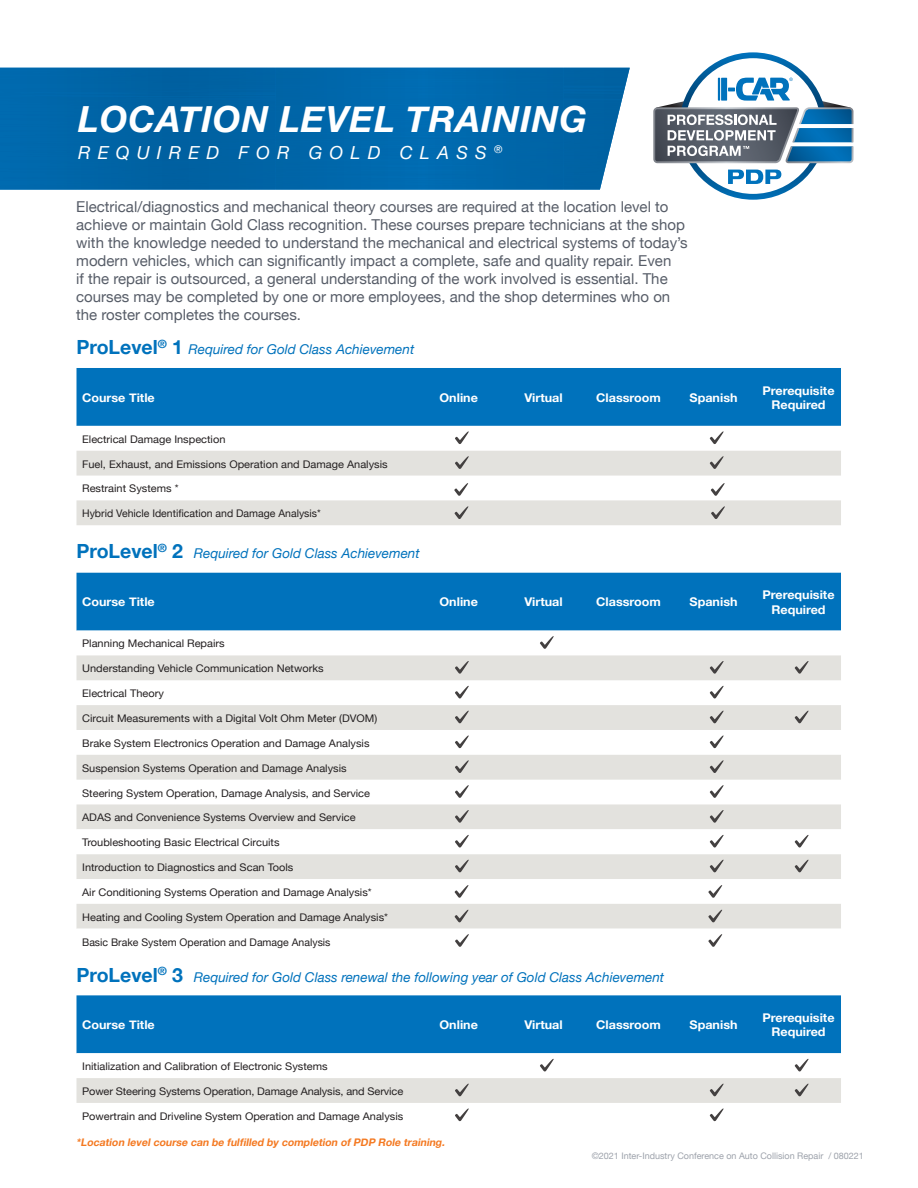
<style>
.page{position:relative;width:918px;height:1188px;background:#fff}
.page>*{position:absolute;margin:0;border:0;box-sizing:border-box;transform-origin:0 0}
.t1{font:italic 700 36px "Helvetica Neue";letter-spacing:.025em;color:#fff}
.t2{font:italic 18px "Helvetica Neue";letter-spacing:.4em;color:#fff}
.t3{font:15px/18px "Helvetica Neue";color:#575d68}
.t4{font:italic 13.5px "Helvetica Neue";color:#0072bc}
.t5{font:700 12px "Helvetica Neue";color:#fff;scale:1.05 1}
.t6{font:10.5px "Helvetica Neue";color:#231f20;scale:1.05 1}
.t7{font:10.5px "Helvetica Neue";color:#231f20}
.t8{font:italic 700 10.5px "Helvetica Neue";color:#f47921}
.t9{font:9px "Helvetica Neue";color:#9da2ab}
.s1{font-weight:700;font-style:normal;font-size:19.5px}
</style>
<div class="page">
<svg style="left:653px;top:52px;width:200px;height:148px"></svg>
<div style="left:76px;top:368px;width:765px;height:58px;background:#0072bc"></div>
<svg style="left:76px;top:451px;width:765px;height:74px;fill:#e3e2de"></svg>
<svg style="left:455px;top:431px;width:14px;height:13px"></svg>
<svg style="left:710px;top:431px;width:14px;height:13px"></svg>
<svg style="left:455px;top:456px;width:14px;height:13px"></svg>
<svg style="left:710px;top:456px;width:14px;height:13px"></svg>
<div style="left:76px;top:573px;width:765px;height:58px;background:#0072bc"></div>
<svg style="left:76px;top:655px;width:765px;height:174px;fill:#e3e2de"></svg>
<svg style="left:76px;top:834px;width:765px;height:101px"></svg>
<svg style="left:540px;top:636px;width:14px;height:13px"></svg>
<svg style="left:455px;top:661px;width:14px;height:13px"></svg>
<svg style="left:710px;top:661px;width:14px;height:13px"></svg>
<svg style="left:795px;top:661px;width:14px;height:13px"></svg>
<svg style="left:455px;top:686px;width:14px;height:13px"></svg>
<svg style="left:710px;top:686px;width:14px;height:13px"></svg>
<svg style="left:455px;top:711px;width:14px;height:12px"></svg>
<svg style="left:710px;top:711px;width:14px;height:12px"></svg>
<svg style="left:795px;top:711px;width:14px;height:12px"></svg>
<svg style="left:455px;top:735px;width:14px;height:13px"></svg>
<svg style="left:710px;top:735px;width:14px;height:13px"></svg>
<svg style="left:455px;top:760px;width:14px;height:13px"></svg>
<svg style="left:710px;top:760px;width:14px;height:13px"></svg>
<svg style="left:455px;top:785px;width:14px;height:13px"></svg>
<svg style="left:710px;top:785px;width:14px;height:13px"></svg>
<svg style="left:455px;top:810px;width:14px;height:13px"></svg>
<svg style="left:710px;top:810px;width:14px;height:13px"></svg>
<svg style="left:455px;top:835px;width:14px;height:13px"></svg>
<svg style="left:710px;top:835px;width:14px;height:13px"></svg>
<svg style="left:795px;top:835px;width:14px;height:13px"></svg>
<svg style="left:455px;top:860px;width:14px;height:12px"></svg>
<svg style="left:710px;top:860px;width:14px;height:12px"></svg>
<svg style="left:795px;top:860px;width:14px;height:12px"></svg>
<div style="left:76px;top:995px;width:765px;height:58px;background:#0072bc"></div>
<svg style="left:76px;top:1053px;width:765px;height:69px"></svg>
<svg style="left:0;top:112px;width:619px;height:78px;background:#0468a9"></svg>
<svg style="left:0;top:68px;width:630px;height:44px;background:#0166a8"></svg>
<svg style="left:454px;top:483px;width:14px;height:13px"></svg>
<svg style="left:711px;top:483px;width:14px;height:13px"></svg>
<svg style="left:455px;top:885px;width:14px;height:13px"></svg>
<svg style="left:455px;top:910px;width:14px;height:12px"></svg>
<svg style="left:708px;top:885px;width:14px;height:13px"></svg>
<svg style="left:708px;top:910px;width:14px;height:12px"></svg>
<svg style="left:455px;top:506px;width:13px;height:13px"></svg>
<svg style="left:711px;top:506px;width:14px;height:13px"></svg>
<svg style="left:455px;top:934px;width:14px;height:13px"></svg>
<svg style="left:708px;top:934px;width:14px;height:13px"></svg>
<p class="t1" style="left:78px;top:91px;width:510px">LOCATION LEVEL TRAINING</p>
<p class="t2" style="left:78px;top:139px;width:426px">REQUIRED FOR GOLD CLASS <sup>®</sup></p>
<p class="t3" style="left:76px;top:198px;width:613px">Electrical/diagnostics and mechanical theory courses are required at the location level to achieve or maintain Gold Class recognition. These courses prepare technicians at the shop with the knowledge needed to understand the mechanical and electrical systems of today’s modern vehicles, which can significantly impact a complete, safe and quality repair. Even<br>if the repair is outsourced, a general understanding of the work involved is essential. The courses may be completed by one or more employees, and the shop determines who on the roster completes the courses.</p>
<p class="t4" style="left:76px;top:340px;width:339px"><span class="s1">ProLevel</span><sup>®</sup> <span class="s1">1</span> Required for Gold Class Achievement</p>
<p class="t5" style="left:82px;top:388px;width:71px">Course Title</p>
<p class="t5" style="left:440px;top:388px;width:38px">Online</p>
<p class="t5" style="left:525px;top:388px;width:38px">Virtual</p>
<p class="t5" style="left:596px;top:388px;width:63px">Classroom</p>
<p class="t5" style="left:690px;top:388px;width:47px">Spanish</p>
<p class="t6" style="left:82px;top:431px;width:138px">Electrical Damage Inspection</p>
<p class="t6" style="left:82px;top:456px;width:292px">Fuel, Exhaust, and Emissions Operation and Damage Analysis</p>
<p class="t6" style="left:82px;top:481px;width:93px">Restraint Systems *</p>
<p class="t7" style="left:82px;top:506px;width:240px">Hybrid Vehicle Identification and Damage Analysis*</p>
<p class="t4" style="left:76px;top:544px;width:345px"><span class="s1">ProLevel</span><sup>®</sup> <span class="s1">2</span> Required for Gold Class Achievement</p>
<p class="t5" style="left:82px;top:593px;width:71px">Course Title</p>
<p class="t5" style="left:440px;top:593px;width:38px">Online</p>
<p class="t5" style="left:525px;top:593px;width:38px">Virtual</p>
<p class="t5" style="left:596px;top:593px;width:63px">Classroom</p>
<p class="t5" style="left:690px;top:593px;width:47px">Spanish</p>
<p class="t6" style="left:82px;top:636px;width:137px">Planning Mechanical Repairs</p>
<p class="t6" style="left:82px;top:661px;width:231px">Understanding Vehicle Communication Networks</p>
<p class="t6" style="left:82px;top:686px;width:79px">Electrical Theory</p>
<p class="t6" style="left:82px;top:711px;width:283px">Circuit Measurements with a Digital Volt Ohm Meter (DVOM)</p>
<p class="t6" style="left:82px;top:736px;width:275px">Brake System Electronics Operation and Damage Analysis</p>
<p class="t6" style="left:82px;top:760px;width:253px">Suspension Systems Operation and Damage Analysis</p>
<p class="t6" style="left:82px;top:785px;width:276px">Steering System Operation, Damage Analysis, and Service</p>
<p class="t6" style="left:82px;top:810px;width:262px">ADAS and Convenience Systems Overview and Service</p>
<p class="t6" style="left:82px;top:835px;width:190px">Troubleshooting Basic Electrical Circuits</p>
<p class="t6" style="left:82px;top:860px;width:203px">Introduction to Diagnostics and Scan Tools</p>
<p class="t6" style="left:82px;top:885px;width:277px">Air Conditioning Systems Operation and Damage Analysis*</p>
<p class="t6" style="left:82px;top:909px;width:293px">Heating and Cooling System Operation and Damage Analysis*</p>
<p class="t7" style="left:82px;top:934px;width:250px">Basic Brake System Operation and Damage Analysis</p>
<p class="t4" style="left:76px;top:967px;width:589px"><span class="s1">ProLevel</span><sup>®</sup> <span class="s1">3</span> Required for Gold Class renewal the following year of Gold Class Achievement</p>
<p class="t5" style="left:82px;top:1015px;width:71px">Course Title</p>
<p class="t5" style="left:440px;top:1015px;width:38px">Online</p>
<p class="t5" style="left:525px;top:1015px;width:38px">Virtual</p>
<p class="t5" style="left:596px;top:1015px;width:63px">Classroom</p>
<p class="t5" style="left:690px;top:1015px;width:47px">Spanish</p>
<p class="t6" style="left:82px;top:1059px;width:235px">Initialization and Calibration of Electronic Systems</p>
<p class="t6" style="left:82px;top:1084px;width:307px">Power Steering Systems Operation, Damage Analysis, and Service</p>
<p class="t6" style="left:82px;top:1109px;width:307px">Powertrain and Driveline System Operation and Damage Analysis</p>
<p class="t8" style="left:76px;top:1134px;width:373px">*Location levelcourse can be fulfilled bycompletion ofPDP Role training.</p>
<p class="t5" style="left:762px;top:381px;width:70px">Prerequisite</p>
<p class="t5" style="left:771px;top:395px;width:53px">Required</p>
<p class="t5" style="left:762px;top:586px;width:70px">Prerequisite</p>
<p class="t5" style="left:771px;top:600px;width:53px">Required</p>
<p class="t5" style="left:762px;top:1008px;width:70px">Prerequisite</p>
<p class="t5" style="left:771px;top:1023px;width:53px">Required</p>
<p class="t9" style="left:592px;top:1149px;width:274px">©2021 Inter-Industry Conference on Auto Collision Repair / 080221</p>
</div>
